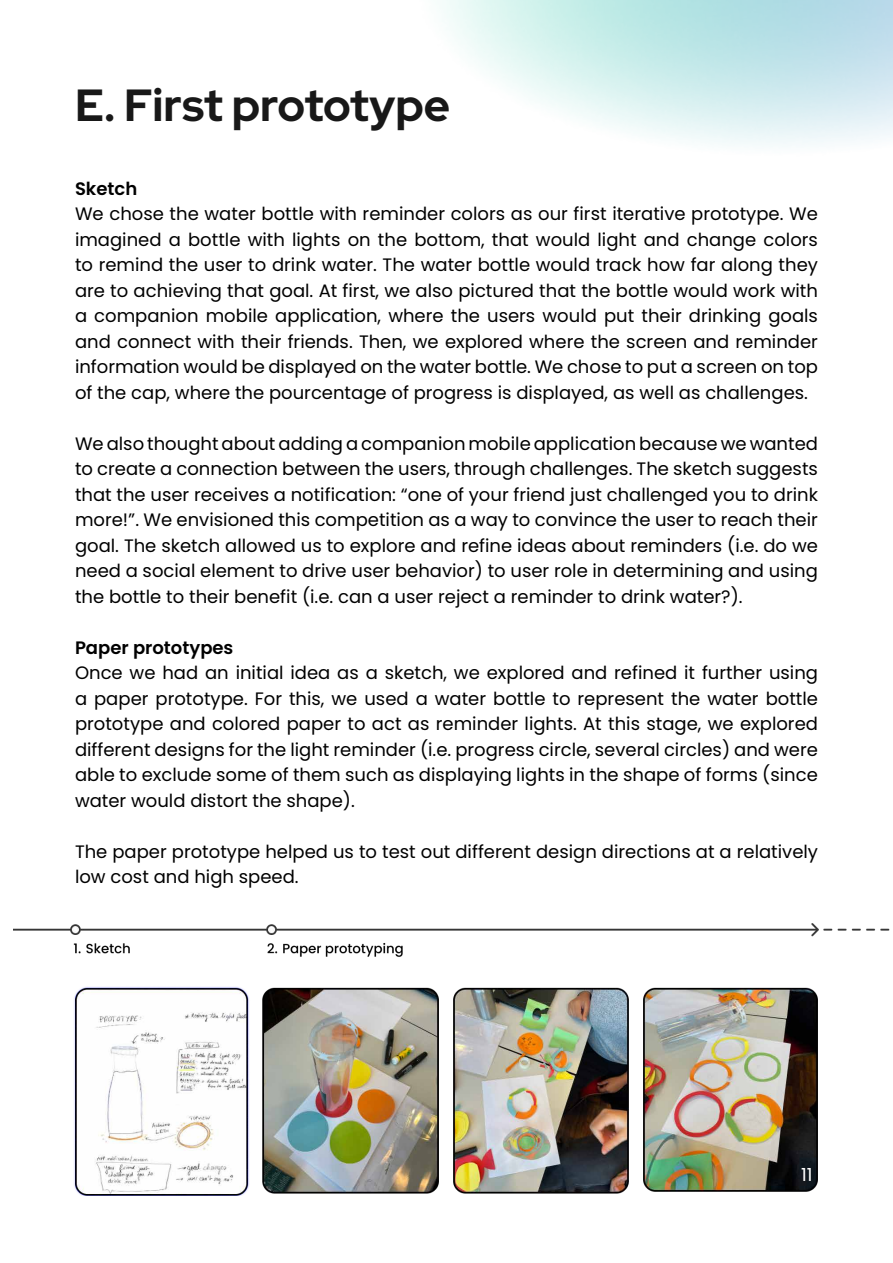
<style>
.page{position:relative;width:893px;height:1263px;background:#fff}
.page>*{position:absolute;margin:0;border:0;box-sizing:border-box;transform-origin:0 0}
.t1{font:700 45px "Red Hat Display";letter-spacing:-.005em;color:#181818}
.t2{font:18px/25.5px "Poppins";color:#000;text-align:justify}
.t3{font:600 18px "Poppins";color:#000}
.t4{font:18px "Poppins";color:#fff}
</style>
<div class="page">
<img style="left:14px;top:923px;width:876px;height:272px">
<svg style="left:442px;top:0;width:451px;height:145px"></svg>
<h1 class="t1" style="left:75px;top:76px;width:377px">E. First prototype</h1>
<p class="t3" style="left:75px;top:178px;width:64px">Sketch</p>
<p class="t2" style="left:75px;top:201px;width:744px">We chose the water bottle with reminder colors as our first iterative prototype. We imagined a bottle with lights on the bottom, that would light and change colors to remind the user to drink water. The water bottle would track how far along they are to achieving that goal. At first, we also pictured that the bottle would work with a companion mobile application, where the users would put their drinking goals and connect with their friends. Then, we explored where the screen and reminder information would be displayed on the water bottle. We chose to put a screen on top of the cap, where the pourcentage of progress is displayed, as well as challenges.</p>
<p class="t2" style="left:75px;top:431px;width:744px">We also thought about adding a companion mobile application because we wanted to create a connection between the users, through challenges. The sketch suggests that the user receives a notification: “one of your friend just challenged you to drink more!”. We envisioned this competition as a way to convince the user to reach their goal. The sketch allowed us to explore and refine ideas about reminders (i.e. do we need a social element to drive user behavior) to user role in determining and using the bottle to their benefit (i.e. can a user reject a reminder to drink water?).</p>
<p class="t3" style="left:75px;top:637px;width:160px">Paper prototypes</p>
<p class="t2" style="left:75px;top:660px;width:745px">Once we had an initial idea as a sketch, we explored and refined it further using a paper prototype. For this, we used a water bottle to represent the water bottle prototype and colored paper to act as reminder lights. At this stage, we explored different designs for the light reminder (i.e. progress circle, several circles) and were able to exclude some of them such as displaying lights in the shape of forms (since water would distort the shape).</p>
<p class="t2" style="left:75px;top:839px;width:745px">The paper prototype helped us to test out different design directions at a relatively low cost and high speed.</p>
<p class="t4" style="left:801px;top:1165px;width:13px">11</p>
</div>
